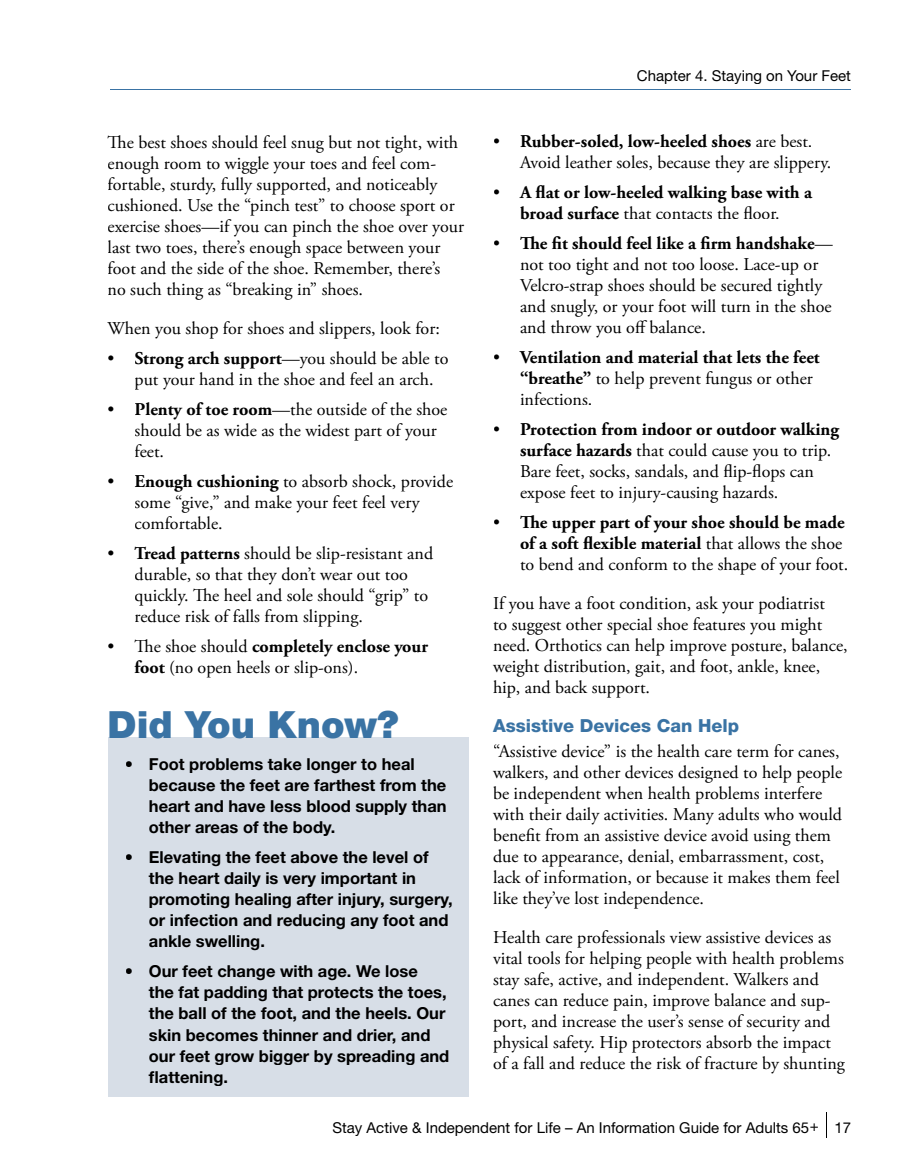
<style>
.page{position:relative;width:905px;height:1175px;background:#fff}
.page>*{position:absolute;margin:0;border:0;box-sizing:border-box;transform-origin:0 0}
.t1{font:900 37.5px "Helvetica Neue";color:#3a73a4}
.t2{font:18px/21px "Adobe Garamond Pro";color:#000}
.t3{font:700 18px/21px "Adobe Garamond Pro";color:#000}
.t4{font:800 18px "Helvetica Neue";color:#3a73a4}
.t5{font:700 16.5px/21px "Helvetica Neue";color:#000}
.t6{font:15px "Helvetica Neue";color:#000}
.s1{font-weight:700}
.s2{font-weight:400}
</style>
<div class="page">
<svg style="left:826px;top:1112px;width:1px;height:26px"></svg>
<div style="left:108px;top:736px;width:360px;height:360px;background:#d7dee7"></div>
<hr style="left:111px;top:89px;width:739px;height:1px;background:#3a73a4">
<p class="t2" style="left:108px;top:132px;width:358px">The best shoes should feel snug but not tight, with enough room to wiggle your toes and feel com&shy;fortable, sturdy, fully supported, and noticeably cushioned. Use the “pinch test” to choose sport or exercise shoes—if you can pinch the shoe over your last two toes, there’s enough space between your foot and the side of the shoe. Remember, there’s<br>no such thing as “breaking in” shoes.</p>
<p class="t2" style="left:108px;top:318px;width:334px">When you shop for shoes and slippers, look for:</p>
<p class="t2" style="left:135px;top:348px;width:315px;text-indent:-27px">• <span class="s1">Strong arch support</span>—you should be able to put your hand in the shoe and feel an arch.</p>
<p class="t2" style="left:135px;top:399px;width:314px;text-indent:-27px">• <span class="s1">Plenty of toe room</span>—the outside of the shoe should be as wide as the widest part of your feet.</p>
<p class="t2" style="left:135px;top:471px;width:320px;text-indent:-27px">• <span class="s1">Enough cushioning</span> to absorb shock, provide some “give,” and make your feet feel very comfortable.</p>
<p class="t2" style="left:135px;top:543px;width:300px;text-indent:-27px">• <span class="s1">Tread patterns</span> should be slip-resistant and durable, so that they don’t wear out too quickly. The heel and sole should “grip” to reduce risk of falls from slipping.</p>
<p class="t2" style="left:135px;top:636px;width:295px;text-indent:-27px">• The shoe should <span class="s1">completely enclose your foot</span> (no open heels or slip-ons).</p>
<h1 class="t1" style="left:108px;top:702px;width:293px">Did You Know?</h1>
<p class="t5" style="left:149px;top:753px;width:299px;text-indent:-24px">• Foot problems take longer to heal because the feet are farthest from the heart and have less blood supply than other areas of the body.</p>
<p class="t5" style="left:149px;top:846px;width:305px;text-indent:-24px">• Elevating the feet above the level of the heart daily is very important in promoting healing after injury, surgery, or infection and reducing any foot and ankle swelling.</p>
<p class="t5" style="left:149px;top:960px;width:302px;text-indent:-24px">• Our feet change with age. We lose<br>the fat padding that protects the toes, the ball of the foot, and the heels. Our skin becomes thinner and drier, and our feet grow bigger by spreading and flattening.</p>
<p class="t6" style="left:637px;top:66px;width:215px">Chapter 4. Staying on Your Feet</p>
<p class="t2" style="left:520px;top:131px;width:313px;text-indent:-27px">• <span class="s1">Rubber-soled, low-heeled shoes</span> are best.<br>Avoid leather soles, because they are slippery.</p>
<p class="t3" style="left:493px;top:182px;width:320px;text-align:center"><span class="s2">•</span> A flat or low-heeled walking base with a broad surface <span class="s2">that contacts the floor.</span></p>
<p class="t2" style="left:520px;top:233px;width:314px;text-indent:-27px">• <span class="s1">The fit should feel like a firm handshake</span>— not too tight and not too loose. Lace-up or Velcro-strap shoes should be secured tightly and snugly, or your foot will turn in the shoe and throw you off balance.</p>
<p class="t3" style="left:520px;top:347px;width:301px;text-indent:-27px"><span class="s2">•</span> Ventilation and material that lets the feet “breathe” <span class="s2">to help prevent fungus or other infections.</span></p>
<p class="t2" style="left:520px;top:419px;width:320px;text-indent:-27px">• <span class="s1">Protection from indoor or outdoor walking surface hazards</span> that could cause you to trip.<br>Bare feet, socks, sandals, and flip-flops can expose feet to injury-causing hazards.</p>
<p class="t3" style="left:520px;top:512px;width:330px;text-indent:-27px"><span class="s2">•</span> The upper part of your shoe should be made of a soft flexible material <span class="s2">that allows the shoe to bend and conform to the shape of your foot.</span></p>
<p class="t2" style="left:493px;top:593px;width:356px">If you have a foot condition, ask your podiatrist<br>to suggest other special shoe features you might need. Orthotics can help improve posture, balance, weight distribution, gait, and foot, ankle, knee, hip, and back support.</p>
<p class="t4" style="left:493px;top:714px;width:248px">Assistive Devices Can Help</p>
<p class="t2" style="left:493px;top:741px;width:351px">“Assistive device” is the health care term for canes, walkers, and other devices designed to help people be independent when health problems interfere with their daily activities. Many adults who would benefit from an assistive device avoid using them due to appearance, denial, embarrassment, cost, lack of information, or because it makes them feel like they’ve lost independence.</p>
<p class="t2" style="left:493px;top:927px;width:353px">Health care professionals view assistive devices as vital tools for helping people with health problems stay safe, active, and independent. Walkers and canes can reduce pain, improve balance and sup&shy;port, and increase the user’s sense of security and physical safety. Hip protectors absorb the impact of a fall and reduce the risk of fracture by shunting</p>
<p class="t6" style="left:332px;top:1118px;width:520px">Stay Active &amp; Independent for Life – An Information Guide for Adults 65+ 17</p>
</div>
